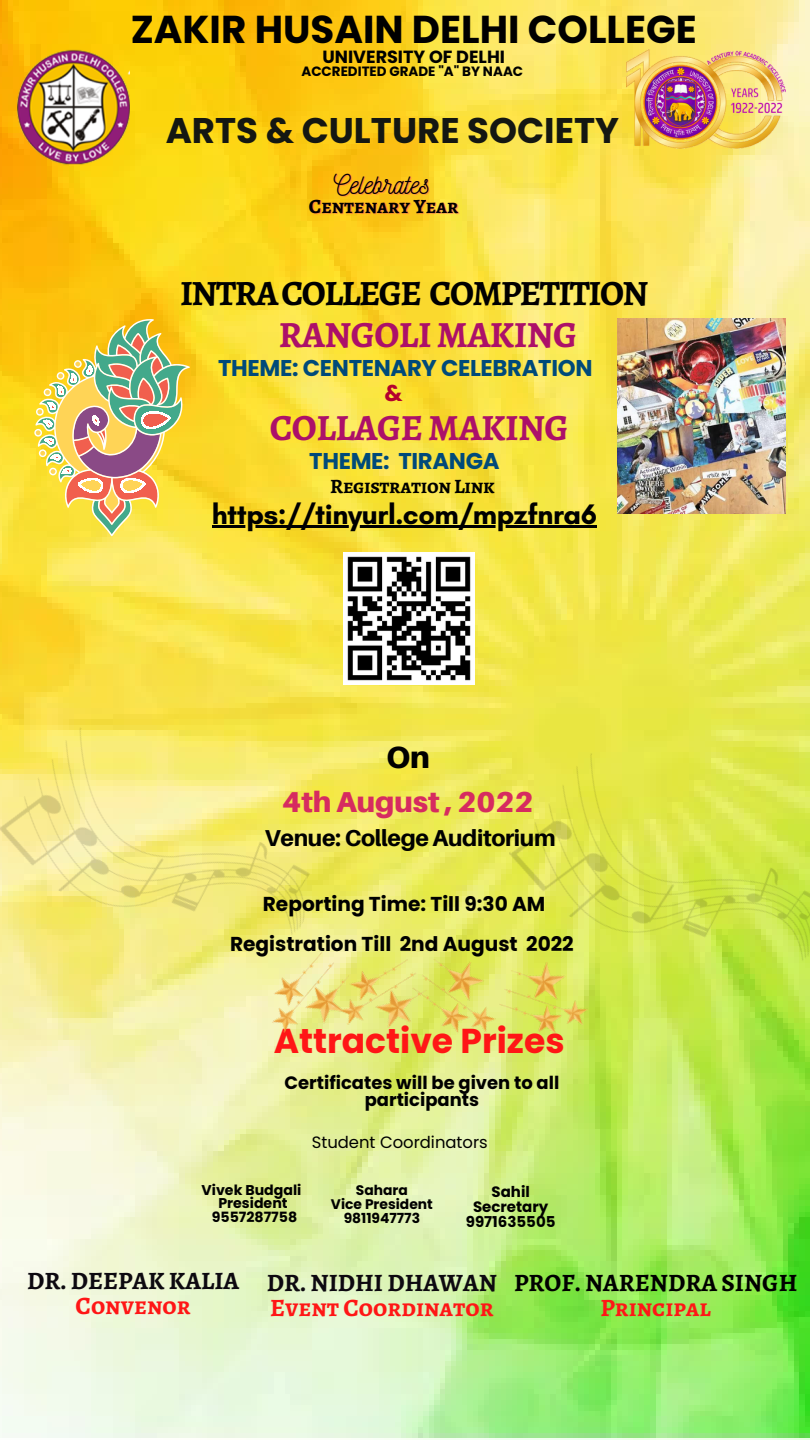
<style>
.page{position:relative;width:810px;height:1440px;background:#fff}
.page>*{position:absolute;margin:0;border:0;box-sizing:border-box;transform-origin:0 0}
.t1{font:700 38.9px "Poppins";color:#000}
.t2{font:700 37px "Alegreya SC";letter-spacing:-.015em;color:#ac1069}
.t3{font:700 35.6px "Alegreya SC";letter-spacing:-.045em;color:#000}
.t4{font:700 35.6px "Poppins";color:#141712}
.t5{font:700 34.5px "Poppins";color:#ff1616}
.t6{font:900 30.6px "Aileron";color:#000}
.t7{font:700 28.8px "Glacial Indifference";letter-spacing:-.015em;color:#000}
.t8{font:900 28.8px "Aileron";color:#d62b60}
.t9{font:27.5px "Nickainley";color:#000}
.t10{font:700 25px "Alegreya SC";color:#ff1616}
.t11{font:700 25px "Alegreya SC";color:#0d0910}
.t12{font:700 25px "Alegreya SC";color:#000}
.t13{font:800 23px "Aileron";letter-spacing:-.015em;color:#000}
.t14{font:700 22.8px "Poppins";letter-spacing:-.015em;color:#004a7a}
.t15{font:700 22.8px "Poppins";color:#b4002e}
.t16{font:700 20.4px "Alegreya SC";letter-spacing:-.015em;color:#000}
.t17{font:700 20.3px "Alegreya SC";color:#000}
.t18{font:700 20.1px/39.7px "Poppins";color:#000;text-align:center}
.t19{font:700 17.9px/17.5px "Poppins";color:#000;text-align:center}
.t20{font:700 17.6px "Poppins";color:#000}
.t21{font:16.4px "Poppins";color:#000}
.t22{font:700 15px/14.8px "Poppins";color:#000;text-align:center}
.t23{font:700 14.2px/13.5px "Poppins";color:#000;text-align:center}
.t24{font:700 13.9px/13.7px "Poppins";color:#000;text-align:center}
.t25{font:700 13.5px "Poppins";color:#000}
</style>
<div class="page">
<img style="left:0;top:0;width:810px;height:1440px">
<img style="left:17px;top:49px;width:113px;height:119px">
<img style="left:0;top:716px;width:333px;height:286px">
<img style="left:626px;top:49px;width:160px;height:99px">
<img style="left:496px;top:742px;width:314px;height:286px">
<hr style="left:212px;top:525px;width:385px;height:2px;background:#000">
<img style="left:344px;top:553px;width:131px;height:131px">
<svg style="left:34px;top:319px;width:156px;height:217px"></svg>
<img style="left:617px;top:319px;width:169px;height:194px">
<img style="left:363px;top:948px;width:73px;height:103px">
<img style="left:256px;top:943px;width:107px;height:110px">
<img style="left:405px;top:943px;width:109px;height:106px">
<img style="left:495px;top:952px;width:103px;height:92px">
<h1 class="t1" style="left:131px;top:2px;width:568px">ZAKIR HUSAIN DELHI COLLEGE</h1>
<p class="t20" style="left:322px;top:44px;width:184px">UNIVERSITY OF DELHI</p>
<p class="t25" style="left:301px;top:62px;width:223px">ACCREDITED GRADE "A" BY NAAC</p>
<h3 class="t4" style="left:166px;top:105px;width:455px">ARTS &amp; CULTURE SOCIETY</h3>
<h3 class="t9" style="left:334px;top:167px;width:98px">Celebrates</h3>
<p class="t17" style="left:309px;top:192px;width:151px">Centenary Year</p>
<h3 class="t3" style="left:180px;top:269px;width:470px">INTRACOLLEGE COMPETITION</h3>
<h2 class="t2" style="left:279px;top:309px;width:300px">RANGOLI MAKING</h2>
<p class="t14" style="left:218px;top:352px;width:376px">THEME: CENTENARY CELEBRATION</p>
<p class="t15" style="left:384px;top:377px;width:20px">&amp;</p>
<h2 class="t2" style="left:270px;top:402px;width:300px">COLLAGE MAKING</h2>
<p class="t14" style="left:309px;top:445px;width:192px">THEME: TIRANGA</p>
<p class="t16" style="left:330px;top:472px;width:166px">Registration Link</p>
<h3 class="t7" style="left:212px;top:496px;width:387px">https://tinyurl.com/mpzfnra6</h3>
<h3 class="t6" style="left:386px;top:739px;width:45px">On</h3>
<h3 class="t8" style="left:282px;top:785px;width:253px">4th August , 2022</h3>
<p class="t13" style="left:265px;top:824px;width:293px">Venue: College Auditorium</p>
<p class="t18" style="left:230px;top:884px;width:345px">Reporting Time: Till 9:30 AM<br>Registration Till 2nd August 2022</p>
<h3 class="t5" style="left:274px;top:1017px;width:292px">Attractive Prizes</h3>
<p class="t19" style="left:284px;top:1074px;width:276px">Certificates will be given to all participants</p>
<p class="t21" style="left:312px;top:1130px;width:178px">Student Coordinators</p>
<p class="t23" style="left:202px;top:1183px;width:101px">Vivek Budgali<br>President<br>9557287758</p>
<p class="t24" style="left:331px;top:1184px;width:103px">Sahara<br>Vice President<br>9811947773</p>
<p class="t22" style="left:466px;top:1185px;width:91px">Sahil<br>Secretary<br>9971635505</p>
<p class="t11" style="left:27px;top:1263px;width:213px">DR. DEEPAK KALIA</p>
<p class="t10" style="left:76px;top:1288px;width:117px">Convenor</p>
<p class="t11" style="left:267px;top:1265px;width:232px">DR. NIDHI DHAWAN</p>
<p class="t10" style="left:270px;top:1290px;width:225px">Event Coordinator</p>
<p class="t12" style="left:514px;top:1265px;width:285px">PROF. NARENDRA SINGH</p>
<p class="t10" style="left:600px;top:1290px;width:112px">Principal</p>
</div>
